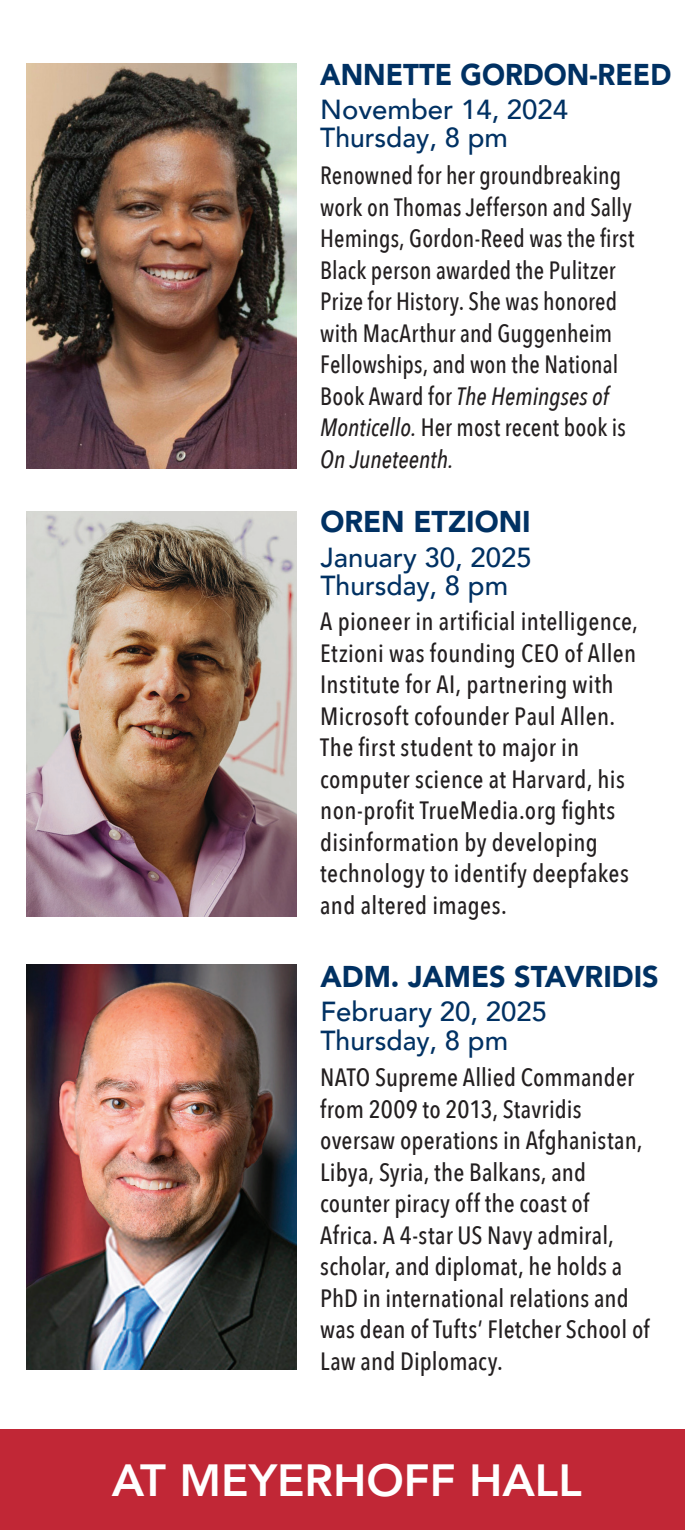
<style>
.page{position:relative;width:685px;height:1530px;background:#fff}
.page>*{position:absolute;margin:0;border:0;box-sizing:border-box;transform-origin:0 0}
.t1{font:800 45px "Avenir";color:#fff}
.t2{font:900 30px "Avenir";color:#003163;scale:.96 1}
.t3{font:900 30px "Avenir";color:#003163;scale:.92 1}
.t4{font:500 27.5px/28.8px "Avenir";color:#003163}
.t5{font:500 25px/31.5px "Avenir Next Condensed";letter-spacing:.01em;color:#231f20}
.t6{font:500 25px/31.5px "Avenir Next Condensed";letter-spacing:.01em;color:#231f20;scale:.95 1}
.s1{font-style:italic}
</style>
<div class="page">
<div style="left:0;top:1429px;width:684px;height:101px;background:#c12736"></div>
<img style="left:27px;top:511px;width:269px;height:405px">
<img style="left:27px;top:965px;width:269px;height:405px">
<img style="left:27px;top:63px;width:269px;height:405px">
<p class="t3" style="left:320px;top:48px;width:383px">ANNETTE GORDON-REED</p>
<p class="t4" style="left:320px;top:93px;width:249px">November 14, 2024<br>Thursday, 8 pm</p>
<p class="t6" style="left:320px;top:160px;width:332px">Renowned for her groundbreaking work on Thomas Jefferson and Sally<br>Hemings, Gordon-Reed was the first<br>Black person awarded the Pulitzer<br>Prize for History. She was honored with MacArthur and Guggenheim<br>Fellowships, and won the National<br>Book Award for <span class="s1">The Hemingses of<br>Monticello.</span> Her most recent book is<br><span class="s1">On Juneteenth.</span></p>
<p class="t2" style="left:320px;top:496px;width:220px">OREN ETZIONI</p>
<p class="t4" style="left:320px;top:541px;width:212px">January 30, 2025<br>Thursday, 8 pm</p>
<p class="t5" style="left:320px;top:606px;width:319px">A pioneer in artificial intelligence,<br>Etzioni was founding CEO of Allen<br>Institute for AI, partnering with<br>Microsoft cofounder Paul Allen.<br>The first student to major in computer science at Harvard, his non-profit TrueMedia.org fights disinformation by developing technology to identify deepfakes and altered images.</p>
<p class="t2" style="left:320px;top:951px;width:353px">ADM. JAMES STAVRIDIS</p>
<p class="t4" style="left:320px;top:996px;width:228px">February 20, 2025<br>Thursday, 8 pm</p>
<p class="t5" style="left:320px;top:1062px;width:331px">NATO Supreme Allied Commander from 2009 to 2013, Stavridis oversaw operations in Afghanistan,<br>Libya, Syria, the Balkans, and counter piracy off the coast of<br>Africa. A 4-star US Navy admiral, scholar, and diplomat, he holds a<br>PhD in international relations and was dean of Tufts’ Fletcher School of<br>Law and Diplomacy.</p>
<h1 class="t1" style="left:112px;top:1445px;width:471px">AT MEYERHOFF HALL</h1>
</div>
